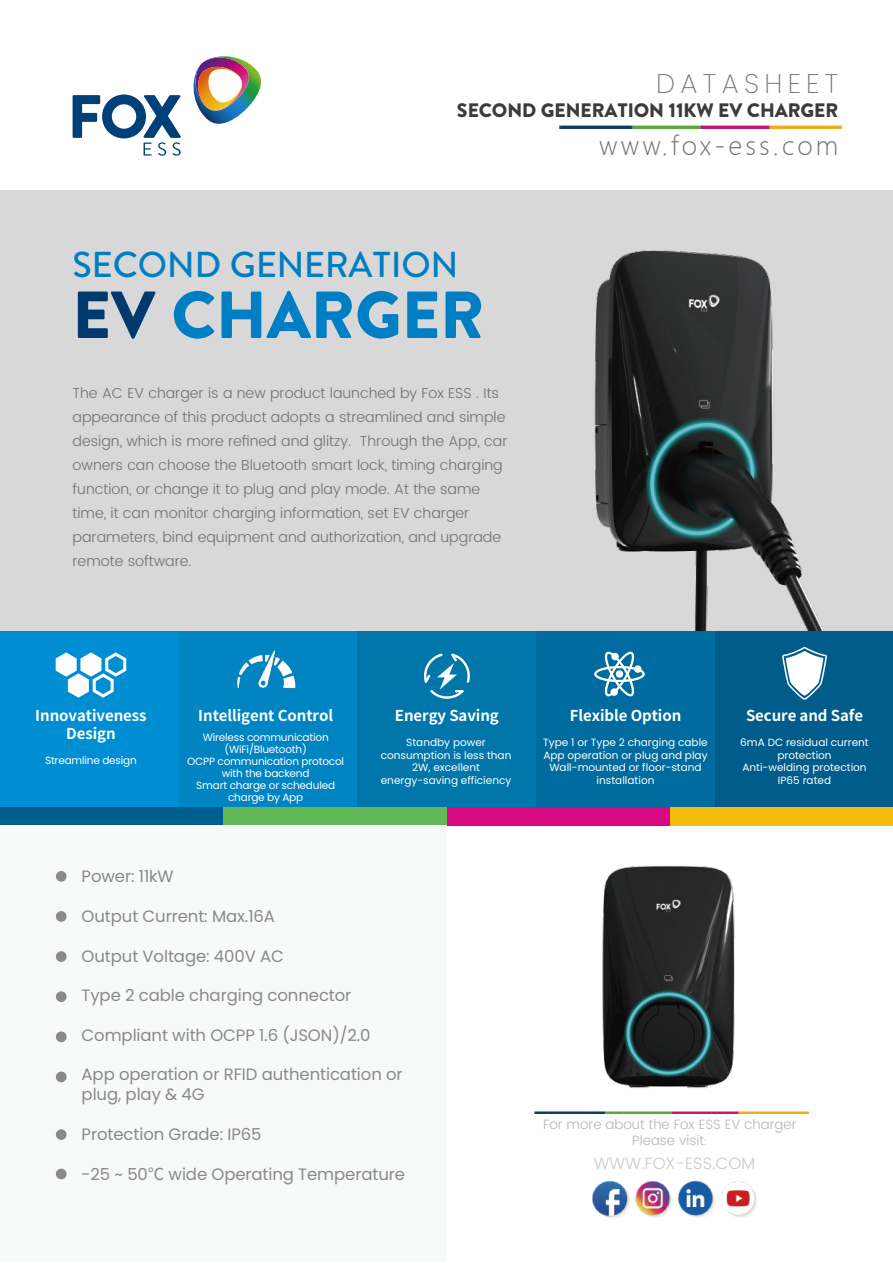
<style>
.page{position:relative;width:893px;height:1263px;background:#fff}
.page>*{position:absolute;margin:0;border:0;box-sizing:border-box;transform-origin:0 0}
.t1{font:900 66.3px "Brandon Text";color:#007ec4}
.t2{font:500 36px "Brandon Text";color:#007ec4}
.t3{font:200 27px "Poppins";letter-spacing:.2em;color:#7a7a7a}
.t4{font:300 25.35px "Microsoft Ya Hei";letter-spacing:.125em;color:#727171}
.t5{font:900 19.5px "Brandon Text";letter-spacing:-.005em;color:#3e3a39}
.t6{font:16.5px/19.8px "Poppins";letter-spacing:-.005em;color:#898989}
.t7{font:300 16.5px "Poppins";color:#c9caca}
.t8{font:700 15px/18px "Source Han Sans CN";letter-spacing:-.005em;color:#fff;text-align:center}
.t9{font:300 14.4px/24px "Poppins";color:#727171}
.t10{font:300 13.5px/16.2px "Poppins";color:#b5b6b6;text-align:center}
.t11{font:10.5px/12.6px "Poppins";color:#fff;text-align:center}
.t12{font:10.5px/12px "Poppins";letter-spacing:-.02em;color:#fff;text-align:center}
.s1{color:#00396e}
.s2{font-family:"Source Han Sans CN"}
.s3{font-family:"Adobe Song Std"}
</style>
<div class="page">
<div style="left:1px;top:190px;width:892px;height:449px;background:#d8d8d8"></div>
<img style="left:594px;top:250px;width:230px;height:381px">
<img style="left:559px;top:125px;width:282px;height:3px">
<svg style="left:73px;top:95px;width:108px;height:61px"></svg>
<img style="left:193px;top:56px;width:68px;height:68px">
<div style="left:1px;top:631px;width:178px;height:176px;background:#008ed3"></div>
<div style="left:179px;top:631px;width:179px;height:176px;background:#0084c2"></div>
<div style="left:358px;top:631px;width:178px;height:176px;background:#0076ab"></div>
<div style="left:536px;top:631px;width:179px;height:176px;background:#006b9e"></div>
<div style="left:715px;top:631px;width:178px;height:176px;background:#005d8b"></div>
<div style="left:1px;top:807px;width:223px;height:19px;background:#005e8e"></div>
<div style="left:224px;top:807px;width:223px;height:19px;background:#63b857"></div>
<div style="left:447px;top:807px;width:223px;height:19px;background:#d70883"></div>
<div style="left:670px;top:807px;width:223px;height:19px;background:#f5bc10"></div>
<svg style="left:56px;top:652px;width:70px;height:46px"></svg>
<svg style="left:594px;top:652px;width:51px;height:44px"></svg>
<svg style="left:782px;top:647px;width:45px;height:53px"></svg>
<img style="left:237px;top:650px;width:59px;height:39px">
<svg style="left:424px;top:653px;width:46px;height:46px"></svg>
<div style="left:0;top:826px;width:446px;height:436px;background:#f8faf9"></div>
<div style="left:56px;top:871px;width:11px;height:11px;background:#898989;border-radius:50%"></div>
<div style="left:56px;top:911px;width:11px;height:11px;background:#898989;border-radius:50%"></div>
<div style="left:56px;top:951px;width:11px;height:11px;background:#898989;border-radius:50%"></div>
<div style="left:56px;top:991px;width:11px;height:11px;background:#898989;border-radius:50%"></div>
<div style="left:56px;top:1031px;width:11px;height:11px;background:#898989;border-radius:50%"></div>
<div style="left:56px;top:1071px;width:11px;height:11px;background:#898989;border-radius:50%"></div>
<div style="left:56px;top:1168px;width:11px;height:11px;background:#898989;border-radius:50%"></div>
<div style="left:56px;top:1129px;width:11px;height:11px;background:#898989;border-radius:50%"></div>
<img style="left:602px;top:865px;width:133px;height:224px">
<img style="left:592px;top:1180px;width:165px;height:38px">
<img style="left:534px;top:1111px;width:274px;height:2px">
<h3 class="t3" style="left:656px;top:67px;width:184px">DATASHEET</h3>
<h3 class="t5" style="left:457px;top:96px;width:383px">SECOND GENERATION 11KW EV CHARGER</h3>
<h3 class="t4" style="left:599px;top:129px;width:241px">www.fox-ess.com</h3>
<h2 class="t2" style="left:73px;top:240px;width:387px">SECOND GENERATION</h2>
<h1 class="t1" style="left:73px;top:268px;width:413px"><span class="s1">EV</span> CHARGER</h1>
<p class="t9" style="left:73px;top:381px;width:436px">The AC EV charger is a new product launched by Fox ESS . Its appearance of this product adopts a streamlined and simple design, which is more refined and glitzy. Through the App, car owners can choose the Bluetooth smart lock, timing charging function, or change it to plug and play mode. At the same time, it can monitor charging information, set EV charger parameters, bind equipment and authorization, and upgrade remote software.</p>
<p class="t8" style="left:35px;top:707px;width:113px">Innovativeness<br>Design</p>
<p class="t8" style="left:198px;top:707px;width:136px">Intelligent Control</p>
<p class="t8" style="left:395px;top:707px;width:105px">Energy Saving</p>
<p class="t8" style="left:570px;top:707px;width:113px">Flexible Option</p>
<p class="t8" style="left:746px;top:707px;width:118px">Secure and Safe</p>
<p class="t12" style="left:187px;top:731px;width:158px">Wireless communication (WiFi/Bluetooth)<br>OCPP communication protocol with the backend<br>Smart charge or scheduled charge by App</p>
<p class="t11" style="left:543px;top:736px;width:166px">Type 1 or Type 2 charging cable<br>App operation or plug and play<br>Wall-mounted or floor-stand installation</p>
<p class="t11" style="left:381px;top:736px;width:132px">Standby power consumption is less than<br>2W, excellent energy-saving efficiency</p>
<p class="t11" style="left:740px;top:736px;width:130px">6mA DC residual current protection<br>Anti-welding protection<br>IP65 rated</p>
<p class="t12" style="left:45px;top:754px;width:93px">Streamline design</p>
<p class="t6" style="left:82px;top:867px;width:94px">Power: 11kW</p>
<p class="t6" style="left:82px;top:906px;width:195px">Output Current: Max.16A</p>
<p class="t6" style="left:82px;top:946px;width:204px">Output Voltage: 400V AC</p>
<p class="t6" style="left:82px;top:986px;width:271px">Type 2 cable charging connector</p>
<p class="t6" style="left:82px;top:1025px;width:290px">Compliant with OCPP 1.6 (JSON)/2.0</p>
<p class="t6" style="left:82px;top:1065px;width:323px">App operation or RFID authentication or plug, play &amp; 4G</p>
<p class="t6" style="left:82px;top:1124px;width:181px">Protection Grade: IP65</p>
<p class="t6" style="left:82px;top:1164px;width:325px">-25 ~ 50<span class="s2">℃</span> wide Operating Temperature</p>
<p class="t10" style="left:543px;top:1117px;width:255px">For more about the Fox ESS EV charger<br>Please visit<span class="s3">:</span></p>
<p class="t7" style="left:594px;top:1151px;width:163px">WWW.FOX-ESS.COM</p>
</div>
